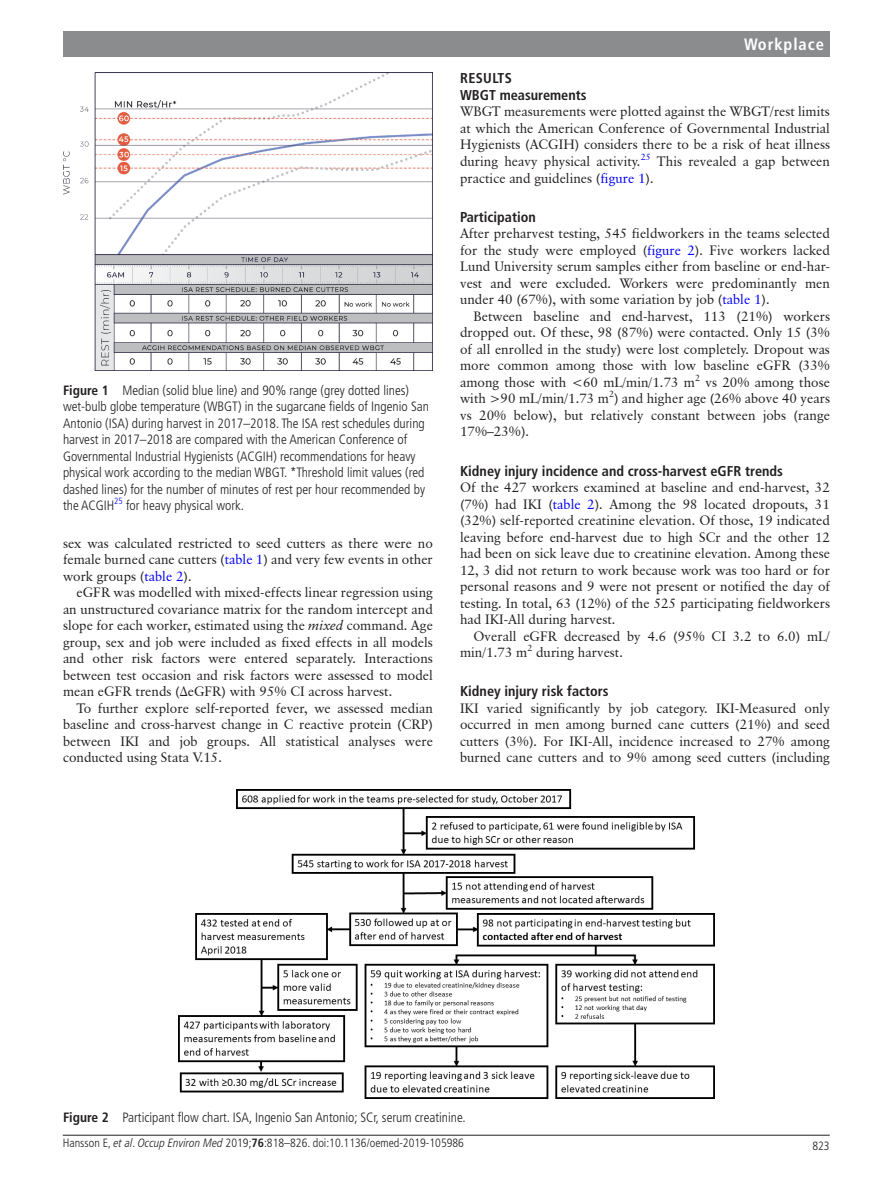
<style>
.page{position:relative;width:893px;height:1191px;background:#fff}
.page>*{position:absolute;margin:0;border:0;box-sizing:border-box;transform-origin:0 0}
.t1{font:700 condensed 16.5px "Frutiger LT Pro";letter-spacing:.055em;color:#fff}
.t2{font:700 condensed 14.25px/17.2px "Frutiger LT Pro";color:#231f20}
.t3{font:13.5px/16.5px "Classical Garamond BT";color:#231f20;text-align:justify}
.t4{font:300 condensed 13.5px/16.5px "Frutiger LT Pro";color:#231f20}
.t5{font:300 condensed 12px "Frutiger LT Pro";color:#231f20}
.t6{font:300 condensed 9px "Frutiger LT Pro";color:#00f}
.s1{font-weight:700}
.s2{color:#00f}
.s3{font-style:italic}
</style>
<div class="page">
<hr style="left:63px;top:1134px;width:767px;height:1px;background:#231f20">
<div style="left:63px;top:31px;width:767px;height:25px;background:#8a8c8e"></div>
<img style="left:63px;top:72px;width:370px;height:299px">
<img style="left:178px;top:789px;width:537px;height:309px">
<p class="t4" style="left:63px;top:382px;width:367px"><span class="s1">Figure 1</span> Median (solid blue line) and 90% range (grey dotted lines) wet-bulb globe temperature (WBGT) in the sugarcane fields of I ngenio San Antonio (ISA) during harvest in 2017–2018. The ISA rest schedules during harvest in 2017–2018 are compared with the American Conference of Governmental I ndustrial Hygienists (ACGIH</p>
<p class="t4" style="left:63px;top:448px;width:364px;text-indent:210px">) recommendations for heavy physical work according to the median WBGT. *Threshold limit values (red dashed lines) for the number of minutes of rest per hour recommended by the ACGIH</p>
<p class="t6" style="left:114px;top:496px;width:10px">25</p>
<p class="t4" style="left:126px;top:497px;width:119px">for heavy physical work.</p>
<p class="t3" style="left:63px;top:534px;width:371px">sex was calculated restricted to seed cutters as there were no female burned cane cutters (<span class="s2">table 1</span>) and very few events in other work groups (<span class="s2">table 2</span>).</p>
<p class="t3" style="left:63px;top:584px;width:371px;text-indent:14px">eGFR was modelled with mixed-effects linear regression using an unstructured covariance matrix for the random intercept and slope for each worker, estimated using the <span class="s3">mixed</span> command. Age group, sex and job were included as fixed effects in all models and other risk factors were entered separately. Interactions between test occasion and risk factors were assessed to model mean eGFR trends (ΔeGFR) with 95% CI across harvest.</p>
<p class="t3" style="left:63px;top:699px;width:371px;text-indent:14px">To further explore self-reported fever, we assessed median baseline and cross-harvest change in C reactive protein (CRP) between IKI and job groups. All statistical analyses were conducted using Stata V.15.</p>
<p class="t1" style="left:744px;top:34px;width:81px">Workplace</p>
<p class="t2" style="left:460px;top:69px;width:128px">Results<br>WBGT measurements</p>
<p class="t3" style="left:460px;top:103px;width:371px">WBGT measurements were plotted against the WBGT/rest limits at which the American Conference of Governmental Industrial Hygienists (ACGIH) considers there to be a risk of heat illness during heavy physical activity.<sup>25</sup> This revealed a gap between practice and guidelines (<span class="s2">figure 1</span>).</p>
<p class="t2" style="left:460px;top:208px;width:77px">Participation</p>
<p class="t3" style="left:460px;top:225px;width:371px">After preharvest testing, 545 fieldworkers in the teams selected for the study were employed (<span class="s2">figure 2</span>). Five workers lacked Lund University serum samples either from baseline or end-har&shy;vest and were excluded. Workers were predominantly men under 40 (67%), with some variation by job (<span class="s2">table 1</span>).</p>
<p class="t3" style="left:460px;top:307px;width:371px;text-indent:14px">Between baseline and end-harvest, 113 (21%) workers dropped out. Of these, 98 (87%) were contacted. Only 15 (3% of all enrolled in the study) were lost completely. Dropout was more common among those with low baseline eGFR (33% among those with &lt;60 mL/min/1.73 m<sup>2</sup> vs 20% among those with &gt;90 mL/min/1.73 m<sup>2</sup>) and higher age (26% above 40 years vs 20% below), but relatively constant between jobs (range 17%–23%).</p>
<p class="t2" style="left:460px;top:462px;width:324px">Kidney injury incidence and cross-harvest eGFR trends</p>
<p class="t3" style="left:460px;top:479px;width:371px">Of the 427 workers examined at baseline and end-harvest, 32 (7%) had IKI (<span class="s2">table 2</span>). Among the 98 located dropouts, 31 (32%) self-reported creatinine elevation. Of those, 19 indicated leaving before end-harvest due to high SCr and the other 12 had been on sick leave due to creatinine elevation. Among these 12, 3 did not return to work because work was too hard or for personal reasons and 9 were not present or notified the day of testing. In total, 63 (12%) of the 525 participating fieldworkers had IKI-All during harvest.</p>
<p class="t3" style="left:460px;top:627px;width:371px;text-indent:14px">Overall eGFR decreased by 4.6 (95% CI 3.2 to 6.0) mL/ min/1.73 m<sup>2</sup> during harvest.</p>
<p class="t2" style="left:460px;top:683px;width:150px">Kidney injury risk factors</p>
<p class="t3" style="left:460px;top:699px;width:371px">IKI varied significantly by job category. IKI-Measured only occurred in men among burned cane cutters (21%) and seed cutters (3%). For IKI-All, incidence increased to 27% among burned cane cutters and to 9% among seed cutters (including</p>
<p class="t4" style="left:63px;top:1109px;width:404px"><span class="s1">Figure 2</span> Participant flow chart. ISA, I ngenio San Antonio; SCr, serum creatinine.</p>
<p class="t5" style="left:63px;top:1136px;width:403px">Hansson E, <span class="s3">et al</span>. <span class="s3">Occup Environ Med</span> 2019;<span class="s1">76</span>:818–826. doi:10.1136/oemed-2019-105986</p>
<p class="t5" style="left:812px;top:1138px;width:19px">823</p>
</div>
